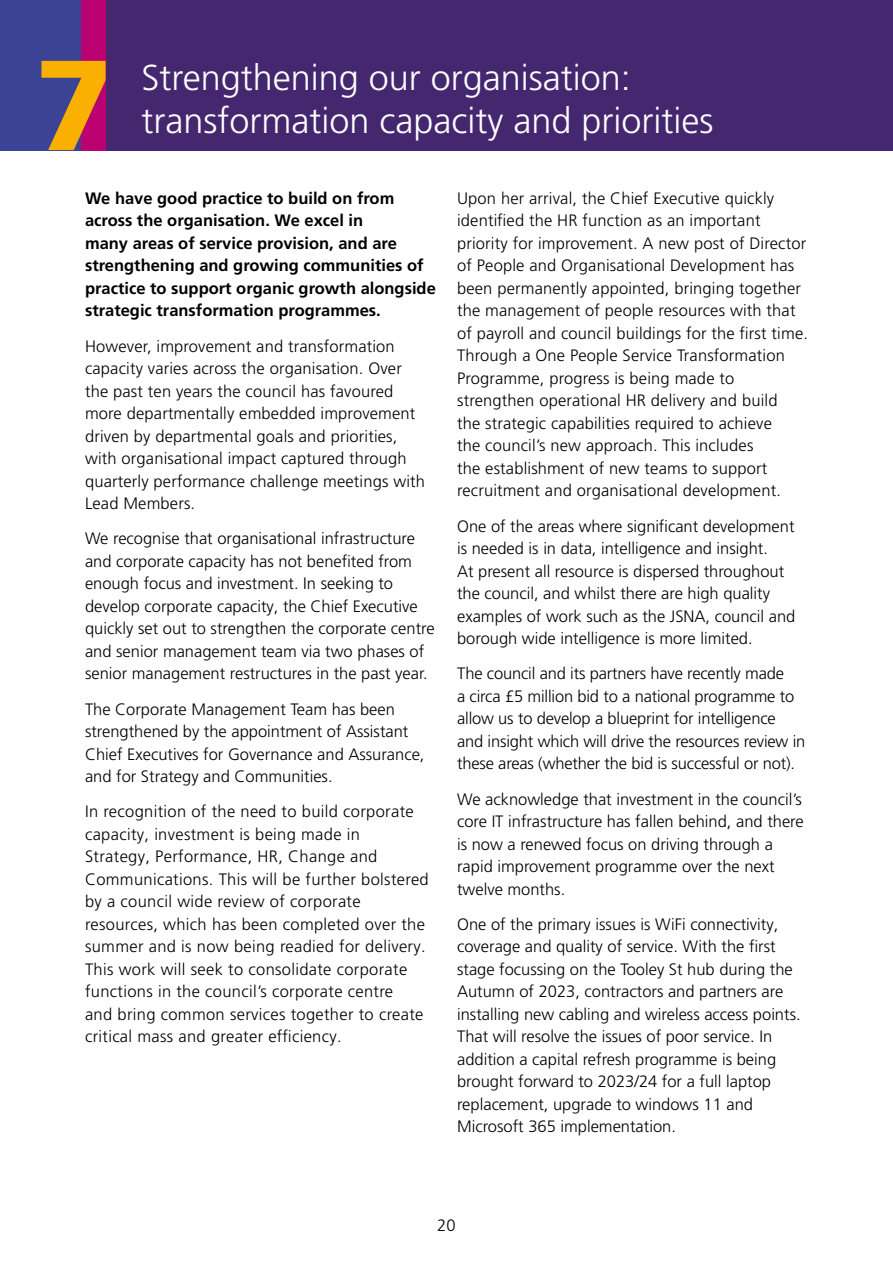
<style>
.page{position:relative;width:893px;height:1263px;background:#fff}
.page>*{position:absolute;margin:0;border:0;box-sizing:border-box;transform-origin:0 0}
.Header_1{font:900 127.8px "Frutiger LT Pro";color:#f9b000}
.Header_1-2{font:300 36px/43.5px "Frutiger LT Pro";color:#fff}
.Body_copy{font:300 16.5px/22.5px "Frutiger LT Pro";color:#000}
.Body_copy-2{font:300 16.5px/22.5px "Frutiger LT Pro";letter-spacing:.02em;color:#000}
.Intro_para{font:700 16.5px/22.5px "Frutiger LT Pro";color:#000}
</style>
<div class="page">
<div style="left:82px;top:0;width:811px;height:150px;background:#44276e"></div>
<div style="left:0;top:0;width:82px;height:150px;background:#3b4395"></div>
<div style="left:82px;top:0;width:24px;height:150px;background:#bb0071"></div>
<hr style="left:892px;top:0;width:1px;height:150px;background:#3b4395">
<p class="Header_1" style="left:35px;top:28px;width:80px">7</p>
<p class="Header_1-2" style="left:141px;top:56px;width:573px">Strengthening our organisation: transformation capacity and priorities</p>
<p class="Intro_para" style="left:85px;top:187px;width:352px">We have good practice to build on from across the organisation. We excel in<br>many areas of service provision, and are strengthening and growing communities of practice to support organic growth alongside strategic transformation programmes.</p>
<p class="Body_copy" style="left:85px;top:335px;width:342px">However, improvement and transformation capacity varies across the organisation. Over the past ten years the council has favoured more departmentally embedded improvement driven by departmental goals and priorities, with organisational impact captured through quarterly performance challenge meetings with Lead Members.</p>
<p class="Body_copy" style="left:85px;top:527px;width:351px">We recognise that organisational infrastructure and corporate capacity has not benefited from enough focus and investment. In seeking to develop corporate capacity, the Chief Executive quickly set out to strengthen the corporate centre and senior management team via two phases of senior management restructures in the past year.</p>
<p class="Body_copy" style="left:85px;top:698px;width:341px">The Corporate Management Team has been strengthened by the appointment of Assistant Chief Executives for Governance and Assurance, and for Strategy and Communities.</p>
<p class="Body_copy-2" style="left:85px;top:800px;width:345px">In recognition of the need to build corporate capacity, investment is being made in Strategy, Performance, HR, Change and Communications. This will be further bolstered by a council wide review of corporate resources, which has been completed over the summer and is now being readied for delivery.<br>This work will seek to consolidate corporate functions in the council’s corporate centre<br>and bring common services together to create critical mass and greater efficiency.</p>
<p class="Body_copy" style="left:457px;top:187px;width:352px">Upon her arrival, the Chief Executive quickly identified the HR function as an important priority for improvement. A new post of Director of People and Organisational Development has been permanently appointed, bringing together the management of people resources with that of payroll and council buildings for the first time.<br>Through a One People Service Transformation Programme, progress is being made to strengthen operational HR delivery and build<br>the strategic capabilities required to achieve<br>the council’s new approach. This includes<br>the establishment of new teams to support recruitment and organisational development.</p>
<p class="Body_copy" style="left:457px;top:515px;width:340px">One of the areas where significant development is needed is in data, intelligence and insight.<br>At present all resource is dispersed throughout the council, and whilst there are high quality examples of work such as the JSNA, council and borough wide intelligence is more limited.</p>
<p class="Body_copy" style="left:457px;top:662px;width:350px">The council and its partners have recently made<br>a circa £5 million bid to a national programme to allow us to develop a blueprint for intelligence and insight which will drive the resources review in these areas (whether the bid is successful or not).</p>
<p class="Body_copy" style="left:457px;top:788px;width:348px">We acknowledge that investment in the council’s core IT infrastructure has fallen behind, and there is now a renewed focus on driving through a rapid improvement programme over the next twelve months.</p>
<p class="Body_copy" style="left:457px;top:913px;width:345px">One of the primary issues is WiFi connectivity, coverage and quality of service. With the first stage focussing on the Tooley St hub during the Autumn of 2023, contractors and partners are installing new cabling and wireless access points.<br>That will resolve the issues of poor service. In addition a capital refresh programme is being brought forward to 2023/24 for a full laptop replacement, upgrade to windows 11 and Microsoft 365 implementation.</p>
<p class="Body_copy" style="left:437px;top:1214px;width:20px">20</p>
</div>
